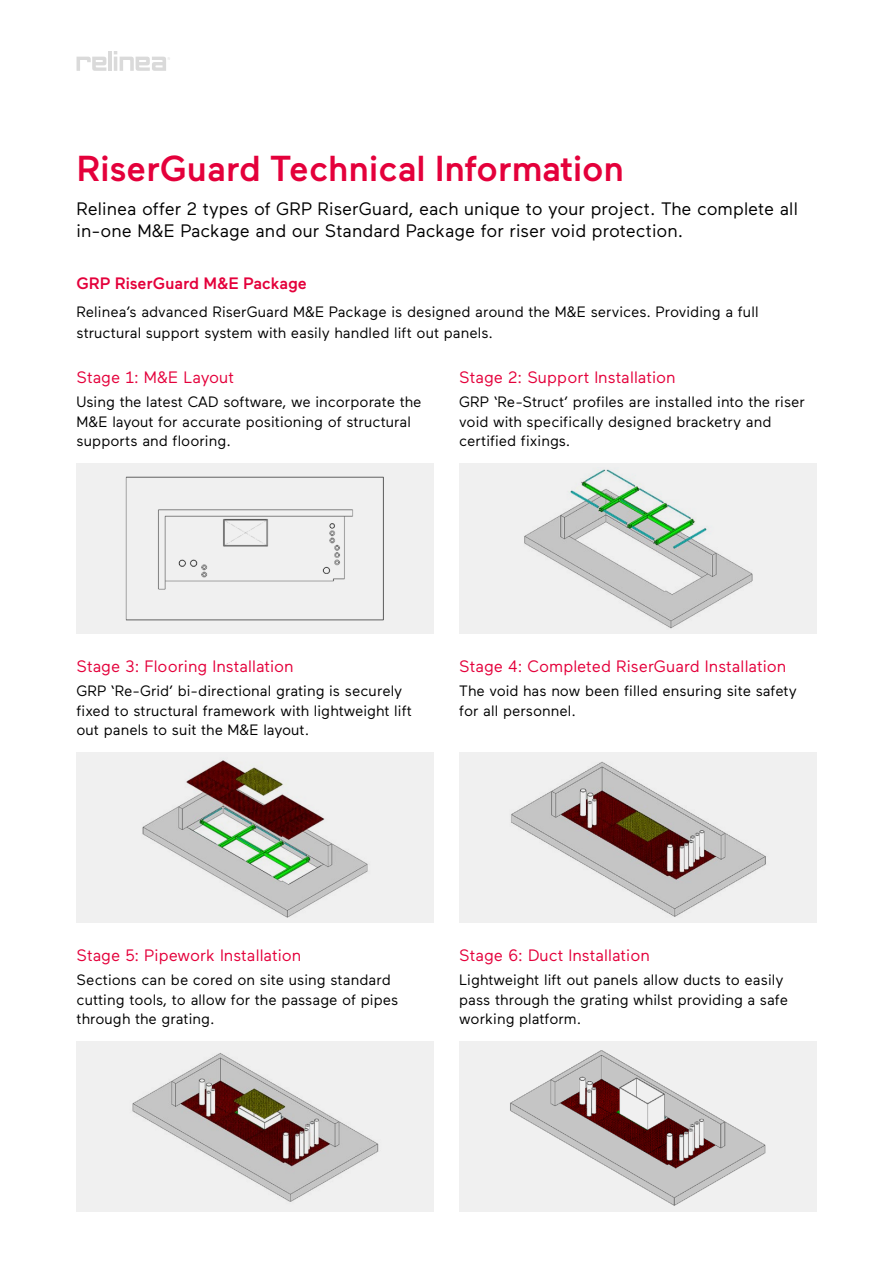
<style>
.page{position:relative;width:893px;height:1263px;background:#fff}
.page>*{position:absolute;margin:0;border:0;box-sizing:border-box;transform-origin:0 0}
.t1{font:500 36px "Maax";color:#e4003b}
.t2{font:18px/21.6px "Maax";color:#000}
.t3{font:16.5px "Maax";color:#e4003b}
.t4{font:500 16.5px "Maax";color:#e4003b}
.t5{font:15px/19.5px "Maax";color:#000}
</style>
<div class="page">
<hr style="left:108px;top:51px;width:4px;height:20px;background:#dadada">
<svg style="left:77px;top:57px;width:29px;height:14px"></svg>
<svg style="left:114px;top:51px;width:56px;height:20px"></svg>
<div style="left:77px;top:1042px;width:357px;height:170px;background:#f0f0f0"></div>
<div style="left:77px;top:463px;width:357px;height:171px;background:#f0f0f0"></div>
<div style="left:77px;top:753px;width:357px;height:170px;background:#f0f0f0"></div>
<div style="left:459px;top:753px;width:357px;height:170px;background:#f0f0f0"></div>
<div style="left:459px;top:1042px;width:357px;height:170px;background:#f0f0f0"></div>
<img style="left:142px;top:760px;width:226px;height:158px">
<img style="left:511px;top:761px;width:255px;height:156px">
<img style="left:510px;top:1050px;width:256px;height:156px">
<img style="left:125px;top:476px;width:259px;height:145px">
<div style="left:459px;top:463px;width:357px;height:171px;background:#f0f0f0"></div>
<img style="left:524px;top:469px;width:229px;height:160px">
<img style="left:132px;top:1053px;width:247px;height:149px">
<h1 class="t1" style="left:77px;top:149px;width:549px">RiserGuard Technical Information</h1>
<p class="t2" style="left:77px;top:199px;width:723px">Relinea offer 2 types of GRP RiserGuard, each unique to your project. The complete all in-one M&amp;E Package and our Standard Package for riser void protection.</p>
<p class="t4" style="left:77px;top:275px;width:232px">GRP RiserGuard M&amp;E Package</p>
<p class="t5" style="left:77px;top:302px;width:684px;line-height:21px">Relinea’s advanced RiserGuard M&amp;E Package is designed around the M&amp;E services. Providing a full structural support system with easily handled lift out panels.</p>
<p class="t3" style="left:77px;top:368px;width:159px">Stage 1: M&amp;E Layout</p>
<p class="t5" style="left:77px;top:392px;width:346px">Using the latest CAD software, we incorporate the<br>M&amp;E layout for accurate positioning of structural supports and flooring.</p>
<p class="t3" style="left:459px;top:368px;width:218px">Stage 2: Support Installation</p>
<p class="t5" style="left:459px;top:392px;width:347px">GRP ‘Re-Struct’ profiles are installed into the riser void with specifically designed bracketry and certified fixings.</p>
<p class="t3" style="left:77px;top:657px;width:219px">Stage 3: Flooring Installation</p>
<p class="t5" style="left:77px;top:681px;width:337px">GRP ‘Re-Grid’ bi-directional grating is securely fixed to structural framework with lightweight lift out panels to suit the M&amp;E layout.</p>
<p class="t3" style="left:459px;top:657px;width:329px">Stage 4: Completed RiserGuard Installation</p>
<p class="t5" style="left:459px;top:681px;width:339px">The void has now been filled ensuring site safety for all personnel.</p>
<p class="t3" style="left:77px;top:946px;width:226px">Stage 5: Pipework Installation</p>
<p class="t3" style="left:459px;top:946px;width:192px">Stage 6: Duct Installation</p>
<p class="t5" style="left:77px;top:971px;width:323px">Sections can be cored on site using standard cutting tools, to allow for the passage of pipes through the grating.</p>
<p class="t5" style="left:459px;top:971px;width:330px">Lightweight lift out panels allow ducts to easily pass through the grating whilst providing a safe working platform.</p>
</div>
